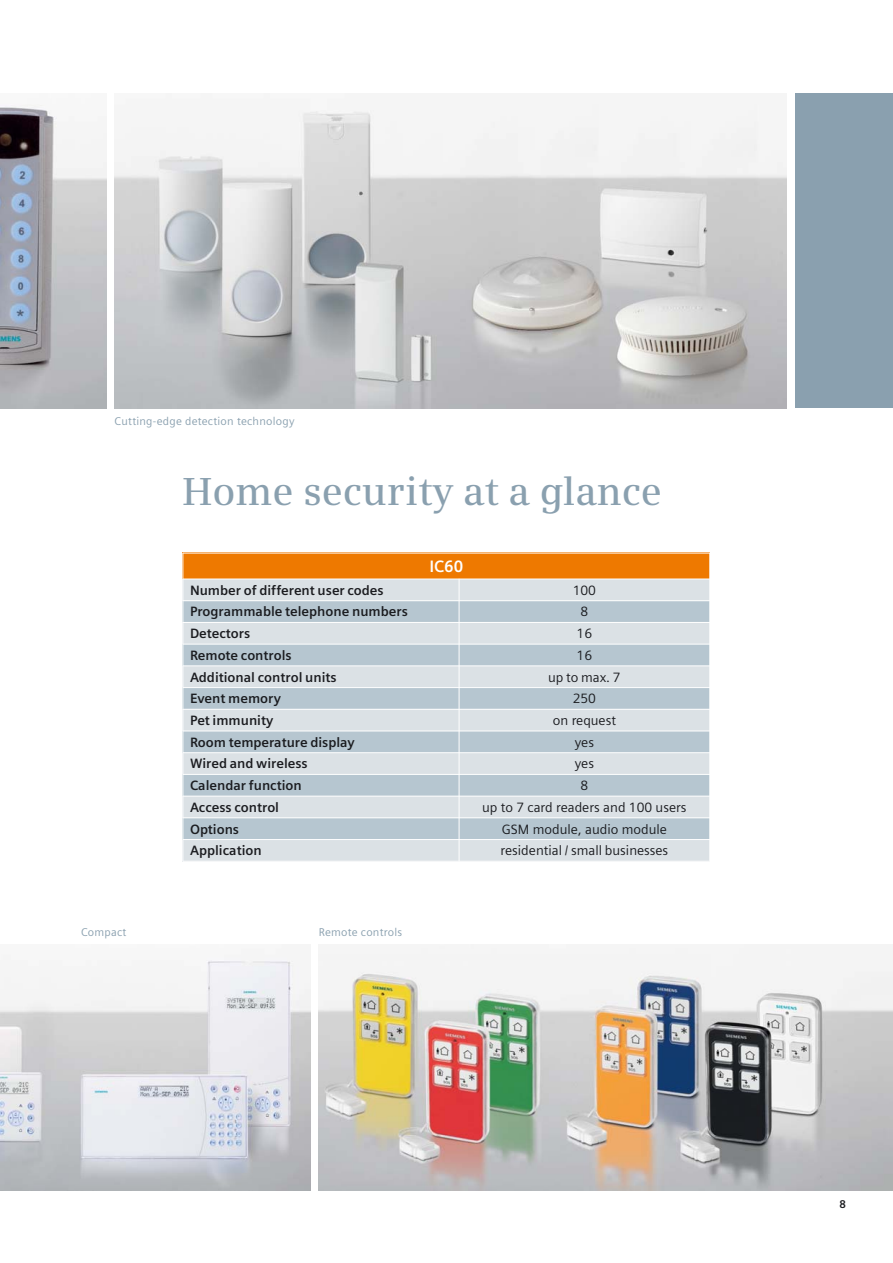
<style>
.page{position:relative;width:893px;height:1263px;background:#fff}
.page>*{position:absolute;margin:0;border:0;box-sizing:border-box;transform-origin:0 0}
.t1{font:600 39px "Siemens Serif";color:#8aa0af}
.t2{font:700 16.5px "Siemens Sans";color:#fff}
.t3{font:700 13.5px "Siemens Sans";color:#1b1c20}
.t4{font:13.5px "Siemens Sans";color:#1b1c20}
.t5{font:11.25px "Siemens Sans";letter-spacing:.025em;color:#8aa0af}
.t6{font:700 11.25px "Siemens Sans";color:#1b1c20}
</style>
<div class="page">
<img style="left:0;top:960px;width:310px;height:231px">
<img style="left:319px;top:944px;width:574px;height:247px">
<img style="left:0;top:104px;width:106px;height:304px">
<img style="left:115px;top:104px;width:671px;height:304px">
<div style="left:183px;top:553px;width:527px;height:26px;background:#ee7900"></div>
<div style="left:183px;top:579px;width:276px;height:22px;background:#dbe1e5"></div>
<div style="left:459px;top:579px;width:251px;height:22px;background:#dbe1e5"></div>
<div style="left:183px;top:601px;width:276px;height:21px;background:#b6c6d0"></div>
<div style="left:459px;top:601px;width:251px;height:21px;background:#b6c6d0"></div>
<div style="left:183px;top:622px;width:276px;height:22px;background:#dbe1e5"></div>
<div style="left:459px;top:622px;width:251px;height:22px;background:#dbe1e5"></div>
<div style="left:183px;top:644px;width:276px;height:22px;background:#b6c6d0"></div>
<div style="left:459px;top:644px;width:251px;height:22px;background:#b6c6d0"></div>
<div style="left:183px;top:666px;width:276px;height:22px;background:#dbe1e5"></div>
<div style="left:459px;top:666px;width:251px;height:22px;background:#dbe1e5"></div>
<div style="left:183px;top:688px;width:276px;height:21px;background:#b6c6d0"></div>
<div style="left:459px;top:688px;width:251px;height:21px;background:#b6c6d0"></div>
<div style="left:183px;top:709px;width:276px;height:22px;background:#dbe1e5"></div>
<div style="left:459px;top:709px;width:251px;height:22px;background:#dbe1e5"></div>
<div style="left:183px;top:731px;width:276px;height:22px;background:#b6c6d0"></div>
<div style="left:459px;top:731px;width:251px;height:22px;background:#b6c6d0"></div>
<div style="left:183px;top:753px;width:276px;height:21px;background:#dbe1e5"></div>
<div style="left:459px;top:753px;width:251px;height:21px;background:#dbe1e5"></div>
<div style="left:183px;top:774px;width:276px;height:22px;background:#b6c6d0"></div>
<div style="left:459px;top:774px;width:251px;height:22px;background:#b6c6d0"></div>
<div style="left:183px;top:796px;width:276px;height:22px;background:#dbe1e5"></div>
<div style="left:459px;top:796px;width:251px;height:22px;background:#dbe1e5"></div>
<div style="left:183px;top:818px;width:276px;height:22px;background:#b6c6d0"></div>
<div style="left:459px;top:818px;width:251px;height:22px;background:#b6c6d0"></div>
<div style="left:183px;top:840px;width:276px;height:21px;background:#dbe1e5"></div>
<div style="left:459px;top:840px;width:251px;height:21px;background:#dbe1e5"></div>
<hr style="left:183px;top:553px;width:1px;height:308px;background:#fff">
<hr style="left:459px;top:579px;width:1px;height:282px;background:#fff">
<hr style="left:709px;top:553px;width:1px;height:308px;background:#fff">
<hr style="left:183px;top:553px;width:527px;height:1px;background:#fff">
<hr style="left:183px;top:579px;width:527px;height:1px;background:#fff">
<hr style="left:183px;top:600px;width:527px;height:1px;background:#fff">
<hr style="left:183px;top:622px;width:527px;height:1px;background:#fff">
<hr style="left:183px;top:644px;width:527px;height:1px;background:#fff">
<hr style="left:183px;top:666px;width:527px;height:1px;background:#fff">
<hr style="left:183px;top:687px;width:527px;height:1px;background:#fff">
<hr style="left:183px;top:709px;width:527px;height:1px;background:#fff">
<hr style="left:183px;top:731px;width:527px;height:1px;background:#fff">
<hr style="left:183px;top:752px;width:527px;height:1px;background:#fff">
<hr style="left:183px;top:774px;width:527px;height:1px;background:#fff">
<hr style="left:183px;top:796px;width:527px;height:1px;background:#fff">
<hr style="left:183px;top:818px;width:527px;height:1px;background:#fff">
<hr style="left:183px;top:839px;width:527px;height:1px;background:#fff">
<div style="left:795px;top:94px;width:98px;height:314px;background:#8aa0af"></div>
<p class="t5" style="left:115px;top:417px;width:181px">Cutting-edge detection technology</p>
<h1 class="t1" style="left:183px;top:475px;width:481px">Home security at a glance</h1>
<p class="t2" style="left:429px;top:560px;width:35px">IC60</p>
<p class="t3" style="left:190px;top:585px;width:195px">Number of different user codes</p>
<p class="t4" style="left:573px;top:585px;width:25px">100</p>
<p class="t3" style="left:190px;top:606px;width:219px">Programmable telephone numbers</p>
<p class="t4" style="left:580px;top:606px;width:9px">8</p>
<p class="t3" style="left:190px;top:628px;width:62px">Detectors</p>
<p class="t4" style="left:577px;top:628px;width:17px">16</p>
<p class="t3" style="left:190px;top:650px;width:103px">Remote controls</p>
<p class="t4" style="left:577px;top:650px;width:17px">16</p>
<p class="t3" style="left:190px;top:671px;width:148px">Additional control units</p>
<p class="t4" style="left:548px;top:672px;width:74px">up to max. 7</p>
<p class="t3" style="left:190px;top:693px;width:93px">Event memory</p>
<p class="t4" style="left:573px;top:693px;width:25px">250</p>
<p class="t3" style="left:190px;top:715px;width:85px">Pet immunity</p>
<p class="t4" style="left:553px;top:715px;width:65px">on request</p>
<p class="t3" style="left:190px;top:737px;width:166px">Room temperature display</p>
<p class="t4" style="left:575px;top:737px;width:21px">yes</p>
<p class="t3" style="left:190px;top:758px;width:119px">Wired and wireless</p>
<p class="t4" style="left:575px;top:758px;width:21px">yes</p>
<p class="t3" style="left:190px;top:780px;width:113px">Calendar function</p>
<p class="t4" style="left:580px;top:780px;width:9px">8</p>
<p class="t3" style="left:190px;top:802px;width:91px">Access control</p>
<p class="t4" style="left:482px;top:802px;width:206px">up to 7 card readers and 100 users</p>
<p class="t3" style="left:190px;top:823px;width:51px">Options</p>
<p class="t4" style="left:502px;top:824px;width:167px">GSM module, audio module</p>
<p class="t3" style="left:190px;top:845px;width:73px">Application</p>
<p class="t4" style="left:501px;top:845px;width:169px">residential / small businesses</p>
<p class="t5" style="left:81px;top:927px;width:47px">Compact</p>
<p class="t5" style="left:319px;top:927px;width:85px">Remote controls</p>
<p class="t6" style="left:839px;top:1199px;width:8px">8</p>
</div>
